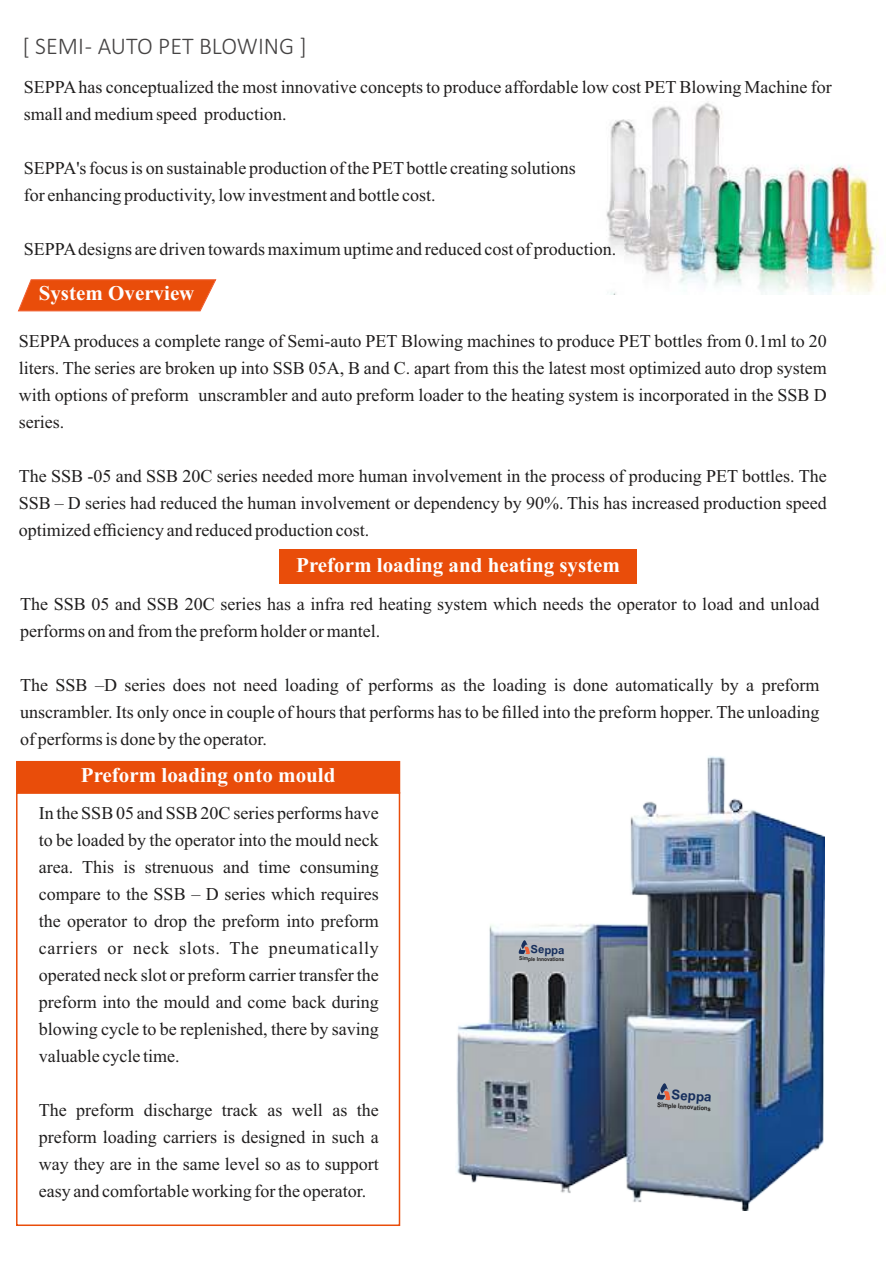
<style>
.page{position:relative;width:893px;height:1263px;background:#fff}
.page>*{position:absolute;margin:0;border:0;box-sizing:border-box;transform-origin:0 0}
.t1{font:300 24px "Calibri";color:#454343}
.t2{font:700 21px "Times New Roman";color:#fefefe}
.t3{font:18px/27px "Times New Roman";color:#201e1e;text-align:justify}
.t4{font:700 13.5px "Arial";color:#172f5d}
.t5{font:700 11.25px "Arial";color:#172f5d}
.t6{font:700 6.6px "Arial";color:#201e1e;scale:.9 1}
.t7{font:700 5.55px "Arial";color:#201e1e;scale:.9 1}
</style>
<div class="page">
<div style="left:279px;top:549px;width:358px;height:35px;background:#e94d0a"></div>
<div style="left:16px;top:760px;width:385px;height:34px;background:#e94d0a"></div>
<svg style="left:18px;top:279px;width:198px;height:32px;background:#eb5b1f"></svg>
<img style="left:606px;top:101px;width:273px;height:193px">
<img style="left:456px;top:756px;width:369px;height:454px">
<svg style="left:657px;top:1083px;width:13px;height:17px"></svg>
<svg style="left:519px;top:940px;width:11px;height:14px"></svg>
<h1 class="t1" style="left:23px;top:36px;width:286px">[ SEMI - AUTO PET BLOWING ]</h1>
<p class="t3" style="left:24px;top:76px;width:809px">SEPPAhas conceptualized the most innovative concepts to produce affordable low cost PET Blowing Machine for small and medium speed production.</p>
<p class="t3" style="left:24px;top:157px;width:553px">SEPPA's focus is on sustainable production of the PETbottle creating solutions for enhancing productivity, low investment and bottle cost.</p>
<p class="t3" style="left:24px;top:238px;width:594px">SEPPAdesigns are driven towards maximum uptime and reduced cost of production.</p>
<p class="t2" style="left:39px;top:286px;width:157px">System Overview</p>
<p class="t3" style="left:19px;top:329px;width:809px">SEPPA produces a complete range of Semi-auto PET Blowing machines to produce PET bottles from 0.1ml to 20 liters. The series are broken up into SSB 05A, B and C. apart from this the latest most optimized auto drop system with options of preform unscrambler and auto preform loader to the heating system is incorporated in the SSB D series.</p>
<p class="t3" style="left:19px;top:464px;width:809px">The SSB -05 and SSB 20C series needed more human involvement in the process of producing PET bottles. The SSB – D series had reduced the human involvement or dependency by 90%. This has increased production speed optimized efficiency and reduced production cost.</p>
<p class="t2" style="left:296px;top:557px;width:325px">Preform loading and heating system</p>
<p class="t3" style="left:20px;top:592px;width:801px">The SSB 05 and SSB 20C series has a infra red heating system which needs the operator to load and unload performs on and from the preform holder or mantel.</p>
<p class="t3" style="left:20px;top:673px;width:801px">The SSB –D series does not need loading of performs as the loading is done automatically by a preform unscrambler. Its only once in couple of hours that performs has to be filled into the preform hopper. The unloading of performs is done by the operator.</p>
<p class="t2" style="left:81px;top:768px;width:256px">Preform loading onto mould</p>
<p class="t3" style="left:39px;top:802px;width:342px">In the SSB 05 and SSB 20C series performs have to be loaded by the operator into the mould neck area. This is strenuous and time consuming compare to the SSB – D series which requires the operator to drop the preform into preform carriers or neck slots. The pneumatically operated neck slot or preform carrier transfer the preform into the mould and come back during blowing cycle to be replenished, there by saving valuable cycle time.</p>
<p class="t3" style="left:39px;top:1099px;width:342px">The preform discharge track as well as the preform loading carriers is designed in such a way they are in the same level so as to support easy and comfortable working for the operator.</p>
<p class="t5" style="left:531px;top:945px;width:35px;rotate:1deg">Seppa</p>
<p class="t7" style="left:519px;top:956px;width:52px;rotate:1deg">Simple Innovations</p>
<p class="t4" style="left:672px;top:1089px;width:42px;rotate:4deg">Seppa</p>
<p class="t6" style="left:657px;top:1102px;width:61px;rotate:4deg">Simple Innovations</p>
</div>
